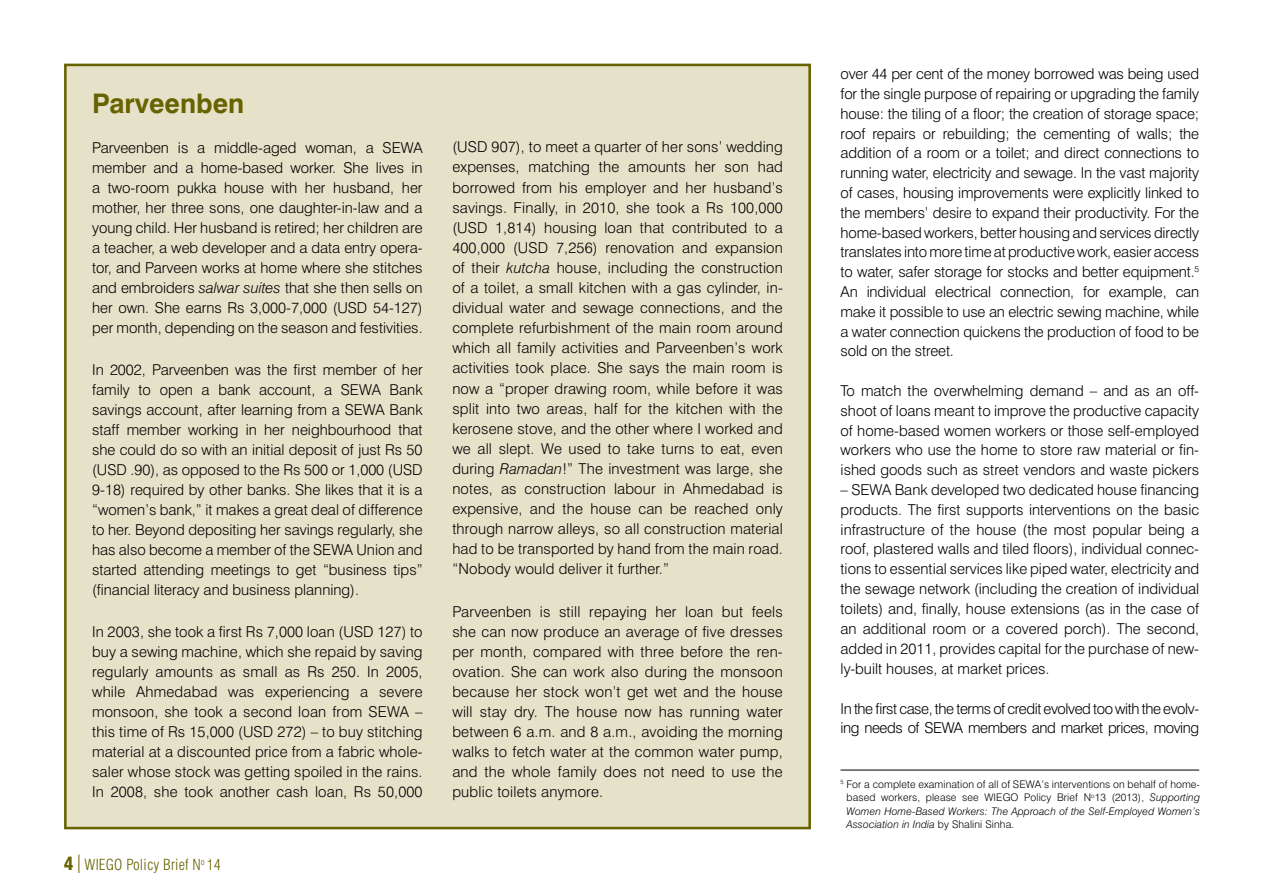
<style>
.page{position:relative;width:1263px;height:893px;background:#fff}
.page>*{position:absolute;margin:0;border:0;box-sizing:border-box;transform-origin:0 0}
.t1{font:700 27px "Swiss 721 BT";color:#676300}
.t2{font:300 15px/20px "Swiss 721 BT";color:#000;text-align:justify}
.t3{font:300 15px/20px "Swiss 721 BT";letter-spacing:-.03em;color:#000}
.t4{font:300 condensed 15px "Swiss 721 BT";letter-spacing:.01em;color:#676300}
.t5{font:300 10.5px/13.5px "Swiss 721 BT";letter-spacing:.01em;color:#000;text-align:justify}
.s1{font-style:italic}
.s2{font-weight:900;font-size:18px}
.s3{font-size:24.75px}
</style>
<div class="page">
<div style="left:65px;top:65px;width:745px;height:763px;background:#e6e2c9"></div>
<div style="left:64px;top:64px;width:747px;height:765px;border:3px solid #676300"></div>
<hr style="left:840px;top:770px;width:359px;height:1px;background:#000">
<h1 class="t1" style="left:92px;top:87px;width:154px">Parveenben</h1>
<p class="t2" style="left:92px;top:138px;width:332px">Parveenben is a middle-aged woman, a SEWA member and a home-based worker. She lives in a two-room pukka house with her husband, her mother, her three sons, one daughter-in-law and a young child. Her husband is retired; her children are a teacher, a web developer and a data entry opera&shy;tor, and Parveen works at home where she stitches and embroiders <span class="s1">salwar suites</span> that she then sells on her own. She earns Rs 3,000-7,000 (USD 54-127) per month, depending on the season and festivities.</p>
<p class="t2" style="left:92px;top:360px;width:332px">In 2002, Parveenben was the first member of her family to open a bank account, a SEWA Bank savings account, after learning from a SEWA Bank staff member working in her neighbourhood that she could do so with an initial deposit of just Rs 50 (USD .90), as opposed to the Rs 500 or 1,000 (USD 9-18) required by other banks. She likes that it is a “women’s bank,” it makes a great deal of difference to her. Beyond depositing her savings regularly, she has also become a member of the SEWA Union and started attending meetings to get “business tips” (financial literacy and business planning).</p>
<p class="t2" style="left:92px;top:622px;width:332px">In 2003, she took a first Rs 7,000 loan (USD 127) to buy a sewing machine, which she repaid by saving regularly amounts as small as Rs 250. In 2005, while Ahmedabad was experiencing a severe monsoon, she took a second loan from SEWA – this time of Rs 15,000 (USD 272) – to buy stitching material at a discounted price from a fabric whole&shy;saler whose stock was getting spoiled in the rains.<br>In 2008, she took another cash loan, Rs 50,000</p>
<p class="t4" style="left:64px;top:856px;width:159px"><span class="s2">4</span> <span class="s3">I</span> WIEGO Policy Brief N<sup>o</sup> 14</p>
<p class="t2" style="left:452px;top:137px;width:332px">(USD 907), to meet a quarter of her sons’ wedding expenses, matching the amounts her son had borrowed from his employer and her husband’s savings. Finally, in 2010, she took a Rs 100,000 (USD 1,814) housing loan that contributed to a 400,000 (USD 7,256) renovation and expansion of their <span class="s1">kutcha</span> house, including the construction of a toilet, a small kitchen with a gas cylinder, in&shy;dividual water and sewage connections, and the complete refurbishment of the main room around which all family activities and Parveenben’s work activities took place. She says the main room is now a “proper drawing room, while before it was split into two areas, half for the kitchen with the kerosene stove, and the other where I worked and we all slept. We used to take turns to eat, even during <span class="s1">Ramadan</span>!” The investment was large, she notes, as construction labour in Ahmedabad is expensive, and the house can be reached only through narrow alleys, so all construction material had to be transported by hand from the main road. “Nobody would deliver it further.”</p>
<p class="t2" style="left:452px;top:601px;width:332px">Parveenben is still repaying her loan but feels she can now produce an average of five dresses per month, compared with three before the ren&shy;ovation. She can work also during the monsoon because her stock won’t get wet and the house will stay dry. The house now has running water between 6 a.m. and 8 a.m., avoiding the morning walks to fetch water at the common water pump, and the whole family does not need to use the public toilets anymore.</p>
<p class="t2" style="left:840px;top:64px;width:360px">over 44 per cent of the money borrowed was being used for the single purpose of repairing or upgrading the family house: the tiling of a floor; the creation of storage space; roof repairs or rebuilding; the cementing of walls; the addition of a room or a toilet; and direct connections to running water, electricity and sewage. In the vast majority of cases, housing improvements were explicitly linked to the members’ desire to expand their productivity. For the home-based workers, better housing and services directly translates into more time at productive work, easier access to water, safer storage for stocks and better equipment.<sup>5<br></sup>An individual electrical connection, for example, can make it possible to use an electric sewing machine, while a water connection quickens the production of food to be sold on the street.</p>
<p class="t2" style="left:840px;top:381px;width:360px">To match the overwhelming demand – and as an off&shy;shoot of loans meant to improve the productive capacity of home-based women workers or those self-employed workers who use the home to store raw material or fin&shy;ished goods such as street vendors and waste pickers</p>
<p class="t2" style="left:840px;top:480px;width:360px">– SEWA Bank developed two dedicated house financing products. The first supports interventions on the basic infrastructure of the house (the most popular being a roof, plastered walls and tiled floors), individual connec&shy;tions to essential services like piped water, electricity and the sewage network (including the creation of individual toilets) and, finally, house extensions (as in the case of an additional room or a covered porch). The second, added in 2011, provides capital for the purchase of new&shy;ly-built houses, at market prices.</p>
<p class="t3" style="left:840px;top:698px;width:360px">In the first case, the terms of credit evolved too with the evolv&shy;ing needs of SEWA members and market prices, moving</p>
<p class="t5" style="left:846px;top:777px;width:355px;text-indent:-6px"><sup>5</sup> For a complete examination of all of SEWA’s interventions on behalf of home&shy;based workers, please see WIEGO Policy Brief N<sup>o</sup>13 (2013), <span class="s1">Supporting Women Home-Based Workers: The Approach of the Self-Employed Women’s Association in India</span> by Shalini Sinha.</p>
</div>
